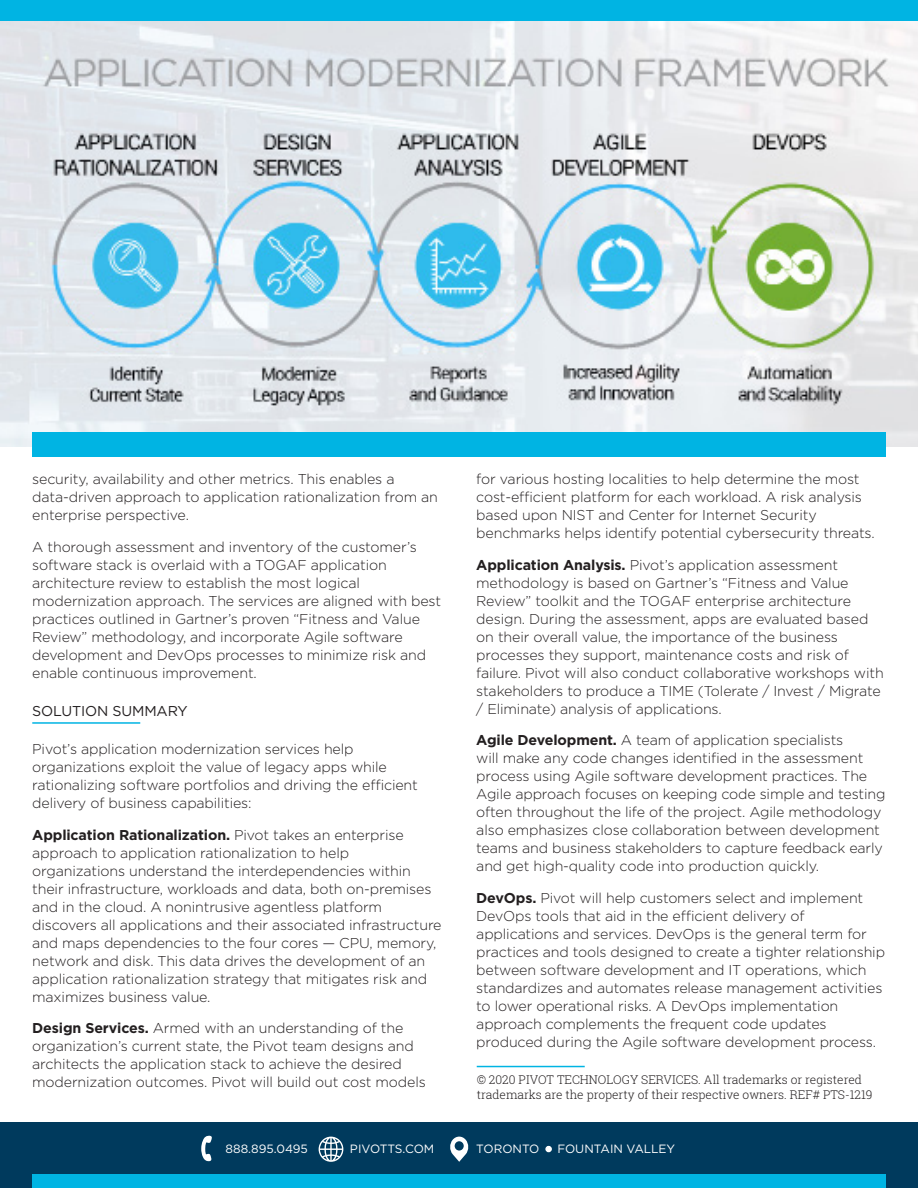
<style>
.page{position:relative;width:918px;height:1188px;background:#fff}
.page>*{position:absolute;margin:0;border:0;box-sizing:border-box;transform-origin:0 0}
.Body{font:300 14.25px/18px "Gotham";letter-spacing:-.01em;color:#231f20}
.Body-2{font:14.25px "Gotham";letter-spacing:-.01em;color:#231f20}
.Table_Text{font:300 12px/15px "Roboto Slab";color:#231f20}
.t1{font:12px "Gotham";color:#fff}
.s1{font-weight:700}
</style>
<div class="page">
<div style="left:0;top:0;width:918px;height:21px;background:#00b4e3"></div>
<img style="left:0;top:21px;width:918px;height:425px">
<div style="left:0;top:1122px;width:918px;height:66px;background:#003a5d"></div>
<svg style="left:450px;top:1137px;width:19px;height:25px"></svg>
<svg style="left:201px;top:1135px;width:11px;height:26px"></svg>
<svg style="left:319px;top:1137px;width:24px;height:25px"></svg>
<div style="left:32px;top:1174px;width:854px;height:14px;background:#00b4e3"></div>
<div style="left:32px;top:432px;width:854px;height:25px;background:#00b4e3"></div>
<hr style="left:32px;top:722px;width:108px;height:2px;background:#00b4e3">
<div style="left:545px;top:1146px;width:7px;height:6px;border:2px solid #fff;border-radius:50%"></div>
<hr style="left:477px;top:1066px;width:108px;height:1px;background:#00b4e3">
<p class="Body" style="left:32px;top:470px;width:407px">security, availability and other metrics. This enables a data-driven approach to application rationalization from an enterprise perspective.</p>
<p class="Body" style="left:32px;top:538px;width:410px">A thorough assessment and inventory of the customer’s software stack is overlaid with a TOGAF application architecture review to establish the most logical modernization approach. The services are aligned with best practices outlined in Gartner’s proven “Fitness and Value Review” methodology, and incorporate Agile software development and DevOps processes to minimize risk and enable continuous improvement.</p>
<p class="Body-2" style="left:32px;top:702px;width:157px">SOLUTION SUMMARY</p>
<p class="Body" style="left:32px;top:740px;width:387px">Pivot’s application modernization services help organizations exploit the value of legacy apps while rationalizing software portfolios and driving the efficient delivery of business capabilities:</p>
<p class="Body" style="left:32px;top:826px;width:411px"><span class="s1">Application Rationalization.</span> Pivot takes an enterprise approach to application rationalization to help organizations understand the interdependencies within their infrastructure, workloads and data, both on-premises and in the cloud. A nonintrusive agentless platform discovers all applications and their associated infrastructure and maps dependencies to the four cores — CPU, memory, network and disk. This data drives the development of an application rationalization strategy that mitigates risk and maximizes business value.</p>
<p class="Body" style="left:32px;top:1019px;width:395px"><span class="s1">Design Services.</span> Armed with an understanding of the organization’s current state, the Pivot team designs and architects the application stack to achieve the desired modernization outcomes. Pivot will build out cost models</p>
<p class="Body" style="left:476px;top:470px;width:400px">for various hosting localities to help determine the most cost-efficient platform for each workload. A risk analysis based upon NIST and Center for Internet Security benchmarks helps identify potential cybersecurity threats.</p>
<p class="Body" style="left:476px;top:556px;width:409px"><span class="s1">Application Analysis.</span> Pivot’s application assessment methodology is based on Gartner’s “Fitness and Value Review” toolkit and the TOGAF enterprise architecture design. During the assessment, apps are evaluated based on their overall value, the importance of the business processes they support, maintenance costs and risk of failure. Pivot will also conduct collaborative workshops with stakeholders to produce a TIME (Tolerate / Invest / Migrate / Eliminate) analysis of applications.</p>
<p class="Body" style="left:476px;top:731px;width:411px"><span class="s1">Agile Development.</span> A team of application specialists<br>will make any code changes identified in the assessment process using Agile software development practices. The Agile approach focuses on keeping code simple and testing often throughout the life of the project. Agile methodology also emphasizes close collaboration between development teams and business stakeholders to capture feedback early and get high-quality code into production quickly.</p>
<p class="Body" style="left:476px;top:889px;width:410px"><span class="s1">DevOps.</span> Pivot will help customers select and implement DevOps tools that aid in the efficient delivery of applications and services. DevOps is the general term for practices and tools designed to create a tighter relationship between software development and IT operations, which standardizes and automates release management activities to lower operational risks. A DevOps implementation approach complements the frequent code updates produced during the Agile software development process.</p>
<p class="Table_Text" style="left:477px;top:1072px;width:397px">© 2020 PIVOT TECHNOLOGY SERVICES. All trademarks or registered trademarks are the property of their respective owners. REF# PTS-1219</p>
<p class="t1" style="left:226px;top:1141px;width:84px">888.895.0495</p>
<p class="t1" style="left:350px;top:1141px;width:86px">PIVOTTS.COM</p>
<p class="t1" style="left:476px;top:1141px;width:65px">TORONTO</p>
<p class="t1" style="left:557px;top:1141px;width:119px">FOUNTAIN VALLEY</p>
</div>
